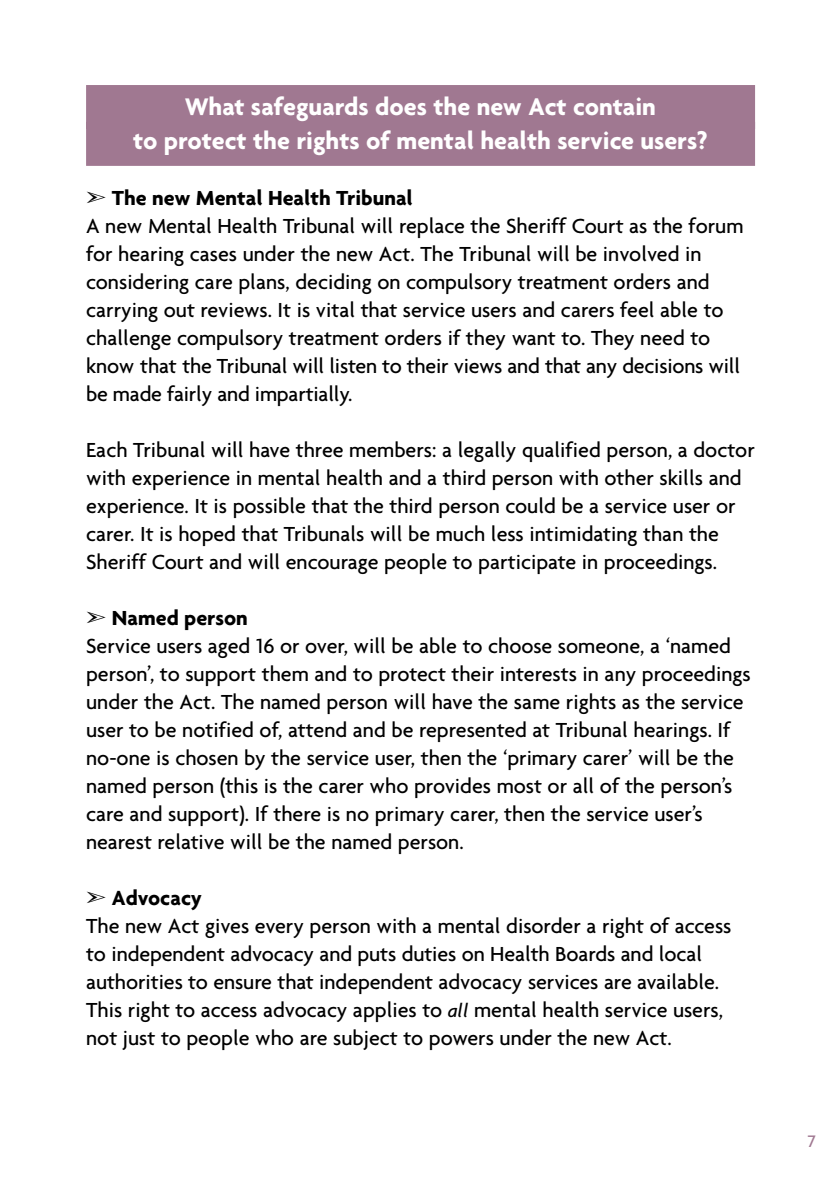
<style>
.page{position:relative;width:838px;height:1190px;background:#fff}
.page>*{position:absolute;margin:0;border:0;box-sizing:border-box;transform-origin:0 0}
.t1{font:700 26px/34px "Agenda";color:#fff;text-align:center}
.t2{font:500 22px/28px "Agenda";color:#000}
.t3{font:500 18px "Agenda";color:#a07891}
.s1{font-family:"Monotype Sorts";font-weight:400}
.s2{font-weight:700}
.s3{font-style:italic;font-size:20px}
</style>
<div class="page">
<div style="left:86px;top:85px;width:669px;height:44px;background:#a07891"></div>
<div style="left:86px;top:122px;width:669px;height:44px;background:#a07891"></div>
<p class="t1" style="left:133px;top:91px;width:576px">What safeguards does the new Act contain<br>to protect the rights of mental health service users?</p>
<p class="t2" style="left:86px;top:185px;width:659px"><span class="s1">➣</span> <span class="s2">The new Mental Health Tribunal<br></span>A new Mental Health Tribunal will replace the Sheriff Court as the forum for hearing cases under the new Act. The Tribunal will be involved in considering care plans, deciding on compulsory treatment orders and carrying out reviews. It is vital that service users and carers feel able to challenge compulsory treatment orders if they want to. They need to know that the Tribunal will listen to their views and that any decisions will be made fairly and impartially.</p>
<p class="t2" style="left:86px;top:437px;width:670px">Each Tribunal will have three members: a legally qualified person, a doctor with experience in mental health and a third person with other skills and experience. It is possible that the third person could be a service user or carer. It is hoped that Tribunals will be much less intimidating than the Sheriff Court and will encourage people to participate in proceedings.</p>
<p class="t2" style="left:86px;top:605px;width:666px"><span class="s1">➣</span> <span class="s2">Named person<br></span>Service users aged 16 or over, will be able to choose someone, a ‘named person’, to support them and to protect their interests in any proceedings under the Act. The named person will have the same rights as the service user to be notified of, attend and be represented at Tribunal hearings. If no-one is chosen by the service user, then the ‘primary carer’ will be the named person (this is the carer who provides most or all of the person’s care and support). If there is no primary carer, then the service user’s nearest relative will be the named person.</p>
<p class="t2" style="left:86px;top:885px;width:647px"><span class="s1">➣</span> <span class="s2">Advocacy<br></span>The new Act gives every person with a mental disorder a right of access to independent advocacy and puts duties on Health Boards and local authorities to ensure that independent advocacy services are available.<br>This right to access advocacy applies to <span class="s3">all</span> mental health service users, not just to people who are subject to powers under the new Act.</p>
<p class="t3" style="left:808px;top:1134px;width:10px">7</p>
</div>
